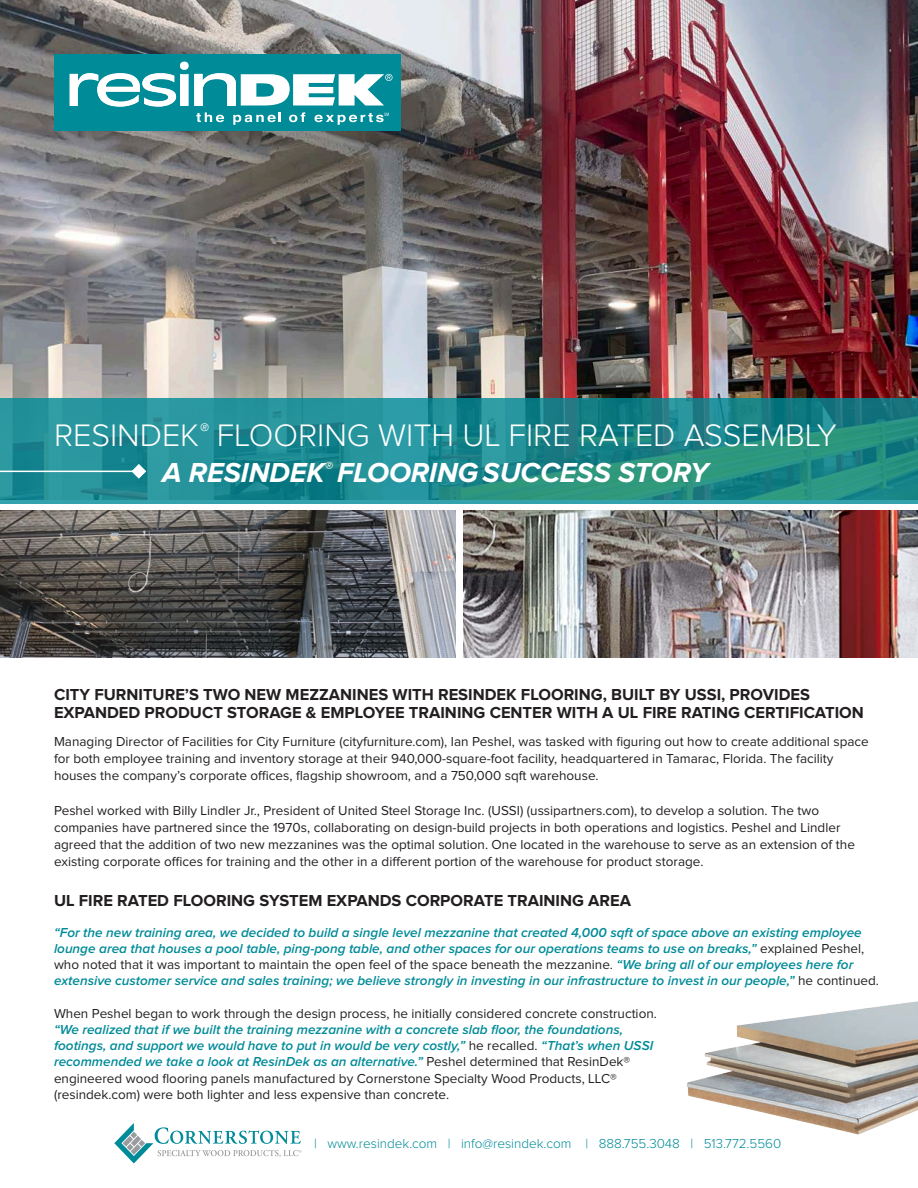
<style>
.page{position:relative;width:918px;height:1188px;background:#fff}
.page>*{position:absolute;margin:0;border:0;box-sizing:border-box;transform-origin:0 0}
.t1{font:300 32.25px "Proxima Nova";color:#fff}
.t2{font:italic 700 28.5px "Proxima Nova";color:#fff}
.t3{font:700 16.5px/18px "Proxima Nova";color:#231f20}
.t4{font:13.5px/17.1px "Proxima Nova";color:#231f20}
.t5{font:italic 600 13.5px/16.2px "Proxima Nova";color:#008b98}
.t6{font:300 13.5px "Proxima Nova";color:#008b98}
.s1{font-weight:400;font-style:normal;color:#231f20}
</style>
<div class="page">
<img style="left:0;top:0;width:918px;height:398px">
<div style="left:54px;top:54px;width:346px;height:77px;background:#008b98"></div>
<svg style="left:70px;top:62px;width:323px;height:63px"></svg>
<svg style="left:0;top:398px;width:918px;height:106px;background:#218c8f"></svg>
<svg style="left:131px;top:463px;width:16px;height:16px"></svg>
<hr style="left:0;top:471px;width:134px;height:1px;background:#fff">
<svg style="left:114px;top:1123px;width:188px;height:40px"></svg>
<img style="left:687px;top:1001px;width:231px;height:134px">
<img style="left:0;top:510px;width:455px;height:147px">
<img style="left:464px;top:510px;width:454px;height:147px">
<p class="t1" style="left:54px;top:421px;width:784px">RESINDEK<sup>®</sup> FLOORING WITH UL FIRE RATED ASSEMBLY</p>
<p class="t2" style="left:162px;top:460px;width:548px">A RESINDEK<sup>®</sup> FLOORING SUCCESS STORY</p>
<p class="t3" style="left:54px;top:686px;width:811px">CITY FURNITURE’S TWO NEW MEZZANINES WITH RESINDEK FLOORING, BUILT BY USSI, PROVIDES<br>EXPANDED PRODUCT STORAGE &amp; EMPLOYEE TRAINING CENTER WITH A UL FIRE RATING CERTIFICATION</p>
<p class="t4" style="left:54px;top:734px;width:816px">Managing Director of Facilities for City Furniture (cityfurniture.com), Ian Peshel, was tasked with figuring out how to create additional space for both employee training and inventory storage at their 940,000-square-foot facility, headquartered in Tamarac, Florida. The facility houses the company’s corporate offices, flagship showroom, and a 750,000 sqft warehouse.</p>
<p class="t4" style="left:54px;top:802px;width:802px">Peshel worked with Billy Lindler Jr., President of United Steel Storage Inc. (USSI) (ussipartners.com), to develop a solution. The two companies have partnered since the 1970s, collaborating on design-build projects in both operations and logistics. Peshel and Lindler agreed that the addition of two new mezzanines was the optimal solution. One located in the warehouse to serve as an extension of the existing corporate offices for training and the other in a different portion of the warehouse for product storage.</p>
<p class="t3" style="left:54px;top:892px;width:579px">UL FIRE RATED FLOORING SYSTEM EXPANDS CORPORATE TRAINING AREA</p>
<p class="t5" style="left:54px;top:925px;width:827px">“For the new training area, we decided to build a single level mezzanine that created 4,000 sqft of space above an existing employee lounge area that houses a pool table, ping-pong table, and other spaces for our operations teams to use on breaks,” <span class="s1">explained Peshel, who noted that it was important to maintain the open feel of the space beneath the mezzanine.</span> “We bring all of our employees here for extensive customer service and sales training; we believe strongly in investing in our infrastructure to invest in our people,” <span class="s1">he continued.</span></p>
<p class="t4" style="left:54px;top:1005px;width:604px">When Peshel began to work through the design process, he initially considered concrete construction.</p>
<p class="t5" style="left:54px;top:1022px;width:601px">“We realized that if we built the training mezzanine with a concrete slab floor, the foundations, footings, and support we would have to put in would be very costly,” <span class="s1">he recalled.</span> “That’s when USSI recommended we take a look at ResinDek as an alternative.” <span class="s1">Peshel determined that ResinDek® engineered wood flooring panels manufactured by Cornerstone Specialty Wood Products, LLC® (resindek.com) were both lighter and less expensive than concrete.</span></p>
<p class="t6" style="left:314px;top:1137px;width:469px">| www.resindek.com | info@resindek.com | 888.755.3048 | 513.772.5560</p>
</div>
